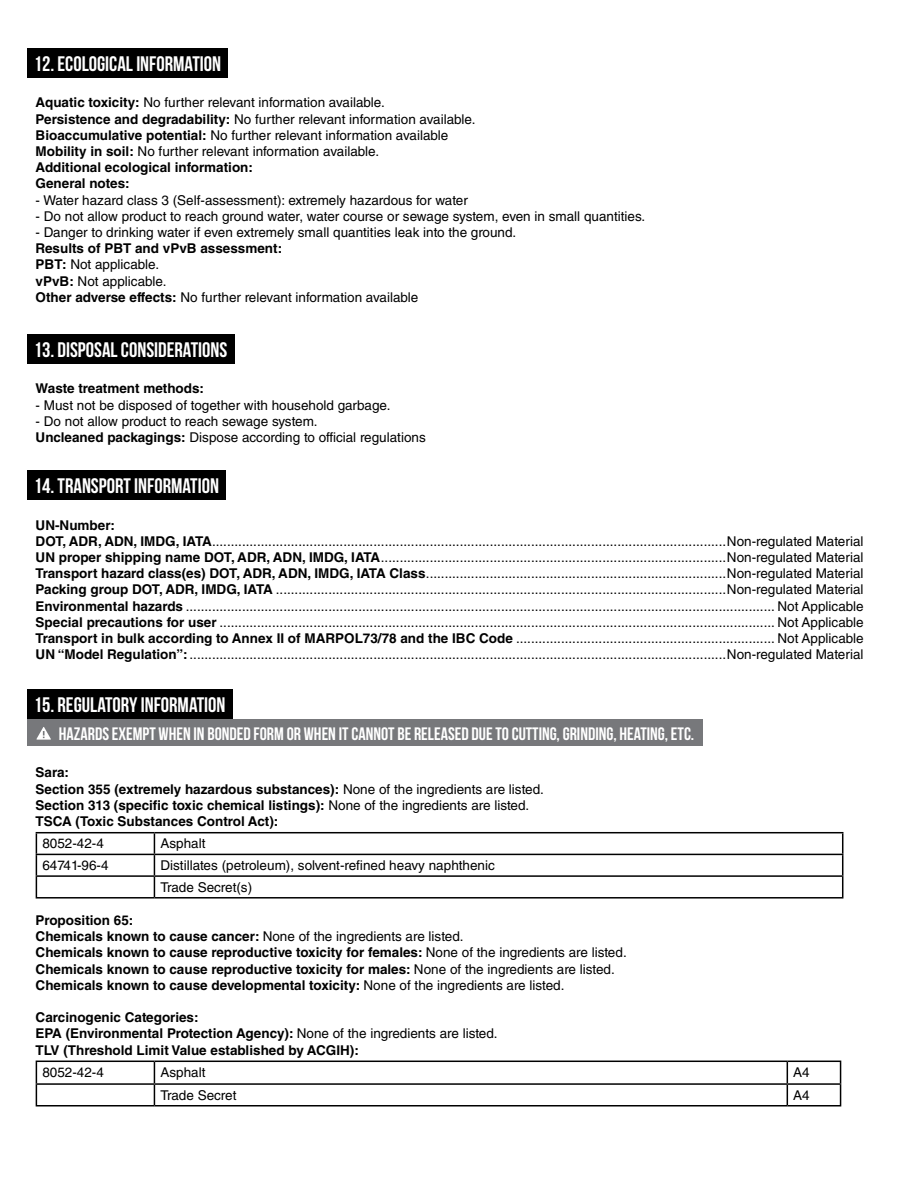
<style>
.page{position:relative;width:918px;height:1188px;background:#fff}
.page>*{position:absolute;margin:0;border:0;box-sizing:border-box;transform-origin:0 0}
.t1{font:700 21px "Bebas Neue";color:#fff}
.t2{font:700 18px "Bebas Neue";color:#fff}
.t3{font:13.5px/16.2px "Helvetica LT Std";color:#000}
.t4{font:700 13.5px/16.2px "Helvetica LT Std";color:#000}
.s1{font-weight:700}
.s2{font-weight:400}
</style>
<div class="page">
<div style="left:27px;top:48px;width:201px;height:30px;background:#000"></div>
<div style="left:27px;top:334px;width:207px;height:29px;background:#000"></div>
<div style="left:27px;top:471px;width:199px;height:29px;background:#000"></div>
<div style="left:27px;top:690px;width:205px;height:29px;background:#000"></div>
<hr style="left:36px;top:832px;width:118px;height:1px;background:#000">
<hr style="left:154px;top:832px;width:689px;height:1px;background:#000">
<hr style="left:36px;top:854px;width:118px;height:1px;background:#000">
<hr style="left:154px;top:854px;width:689px;height:1px;background:#000">
<hr style="left:36px;top:875px;width:118px;height:2px;background:#000">
<svg style="left:36px;top:833px;width:1px;height:64px"></svg>
<hr style="left:154px;top:875px;width:689px;height:2px;background:#000">
<svg style="left:154px;top:833px;width:1px;height:64px"></svg>
<svg style="left:842px;top:833px;width:1px;height:64px"></svg>
<hr style="left:36px;top:897px;width:118px;height:2px;background:#000">
<hr style="left:154px;top:897px;width:689px;height:2px;background:#000">
<hr style="left:36px;top:1061px;width:118px;height:1px;background:#000">
<hr style="left:154px;top:1061px;width:633px;height:1px;background:#000">
<hr style="left:787px;top:1061px;width:54px;height:1px;background:#000">
<hr style="left:36px;top:1083px;width:118px;height:2px;background:#000">
<svg style="left:36px;top:1062px;width:1px;height:43px"></svg>
<hr style="left:154px;top:1083px;width:633px;height:2px;background:#000">
<svg style="left:154px;top:1062px;width:1px;height:43px"></svg>
<hr style="left:787px;top:1083px;width:54px;height:2px;background:#000">
<svg style="left:787px;top:1062px;width:1px;height:43px"></svg>
<svg style="left:840px;top:1062px;width:1px;height:43px"></svg>
<hr style="left:36px;top:1105px;width:118px;height:2px;background:#000">
<hr style="left:154px;top:1105px;width:633px;height:2px;background:#000">
<hr style="left:787px;top:1105px;width:54px;height:2px;background:#000">
<div style="left:27px;top:719px;width:676px;height:27px;background:#77787b"></div>
<svg style="left:36px;top:727px;width:15px;height:13px"></svg>
<h1 class="t1" style="left:34px;top:52px;width:189px">12. ECOLOGICAL INFORMATION</h1>
<p class="t3" style="left:36px;top:95px;width:441px"><span class="s1">Aquatic toxicity:</span> No further relevant information available.<br><span class="s1">Persistence and degradability:</span> No further relevant information available.<br><span class="s1">Bioaccumulative potential:</span> No further relevant information available <span class="s1">Mobility in soil:</span> No further relevant information available.<br><span class="s1">Additional ecological information:<br>General notes:</span></p>
<p class="t3" style="left:36px;top:192px;width:434px">- Water hazard class 3 (Self-assessment): extremely hazardous for water</p>
<p class="t3" style="left:36px;top:208px;width:611px">- Do not allow product to reach ground water, water course or sewage system, even in small quantities.</p>
<p class="t3" style="left:36px;top:224px;width:482px">- Danger to drinking water if even extremely small quantities leak into the ground.</p>
<p class="t3" style="left:36px;top:240px;width:384px"><span class="s1">Results of PBT and vPvB assessment:<br>PBT:</span> Not applicable.<br><span class="s1">vPvB:</span> Not applicable.<br><span class="s1">Other adverse effects:</span> No further relevant information available</p>
<h1 class="t1" style="left:34px;top:338px;width:195px">13. DISPOSAL CONSIDERATIONS</h1>
<p class="t4" style="left:36px;top:380px;width:170px">Waste treatment methods:</p>
<p class="t3" style="left:36px;top:397px;width:356px">- Must not be disposed of together with household garbage.</p>
<p class="t3" style="left:36px;top:413px;width:392px">- Do not allow product to reach sewage system.<br><span class="s1">Uncleaned packagings:</span> Dispose according to official regulations</p>
<h1 class="t1" style="left:34px;top:474px;width:187px">14. TRANSPORT INFORMATION</h1>
<p class="t3" style="left:36px;top:517px;width:829px"><span class="s1">UN-Number:<br>DOT, ADR, ADN, IMDG, IATA</span>.........................................................................................................................................Non-regulated Material <span class="s1">UN proper shipping name DOT, ADR, ADN, IMDG, IATA</span>............................................................................................Non-regulated Material <span class="s1">Transport hazard class(es) DOT, ADR, ADN, IMDG, IATA Class</span>................................................................................Non-regulated Material <span class="s1">Packing group DOT, ADR, IMDG, IATA</span> ........................................................................................................................Non-regulated Material <span class="s1">Environmental hazards</span> ............................................................................................................................................................. Not Applicable <span class="s1">Special precautions for user</span> .................................................................................................................................................... Not Applicable <span class="s1">Transport in bulk according to Annex II of MARPOL73/78 and the IBC Code</span> ..................................................................... Not Applicable <span class="s1">UN “Model Regulation”:</span>...............................................................................................................................................Non-regulated Material</p>
<h1 class="t1" style="left:34px;top:693px;width:193px">15. REGULATORY INFORMATION</h1>
<h2 class="t2" style="left:59px;top:724px;width:637px">HAZARDS EXEMPT WHEN IN BONDED FORM OR WHEN IT CANNOT BE RELEASED DUE TO CUTTING, GRINDING, HEATING, ETC.</h2>
<p class="t4" style="left:36px;top:764px;width:510px">Sara:<br>Section 355 (extremely hazardous substances): <span class="s2">None of the ingredients are listed.<br></span>Section 313 (specific toxic chemical listings): <span class="s2">None of the ingredients are listed.<br></span>TSCA (Toxic Substances Control Act):</p>
<p class="t3" style="left:42px;top:836px;width:63px">8052-42-4</p>
<p class="t3" style="left:160px;top:836px;width:47px">Asphalt</p>
<p class="t3" style="left:42px;top:857px;width:68px">64741-96-4</p>
<p class="t3" style="left:160px;top:854px;width:336px;line-height:21.8px">Distillates (petroleum), solvent-refined heavy naphthenic<br>Trade Secret(s)</p>
<p class="t4" style="left:36px;top:912px;width:593px">Proposition 65:<br>Chemicals known to cause cancer: <span class="s2">None of the ingredients are listed.<br></span>Chemicals known to cause reproductive toxicity for females: <span class="s2">None of the ingredients are listed.<br></span>Chemicals known to cause reproductive toxicity for males: <span class="s2">None of the ingredients are listed.<br></span>Chemicals known to cause developmental toxicity: <span class="s2">None of the ingredients are listed.</span></p>
<p class="t4" style="left:36px;top:1009px;width:464px">Carcinogenic Categories:<br>EPA (Environmental Protection Agency): <span class="s2">None of the ingredients are listed.<br></span>TLV (Threshold Limit Value established by ACGIH):</p>
<p class="t3" style="left:42px;top:1064px;width:63px">8052-42-4</p>
<p class="t3" style="left:160px;top:1064px;width:47px">Asphalt</p>
<p class="t3" style="left:793px;top:1064px;width:18px">A4</p>
<p class="t3" style="left:160px;top:1087px;width:78px">Trade Secret</p>
<p class="t3" style="left:793px;top:1087px;width:18px">A4</p>
</div>
